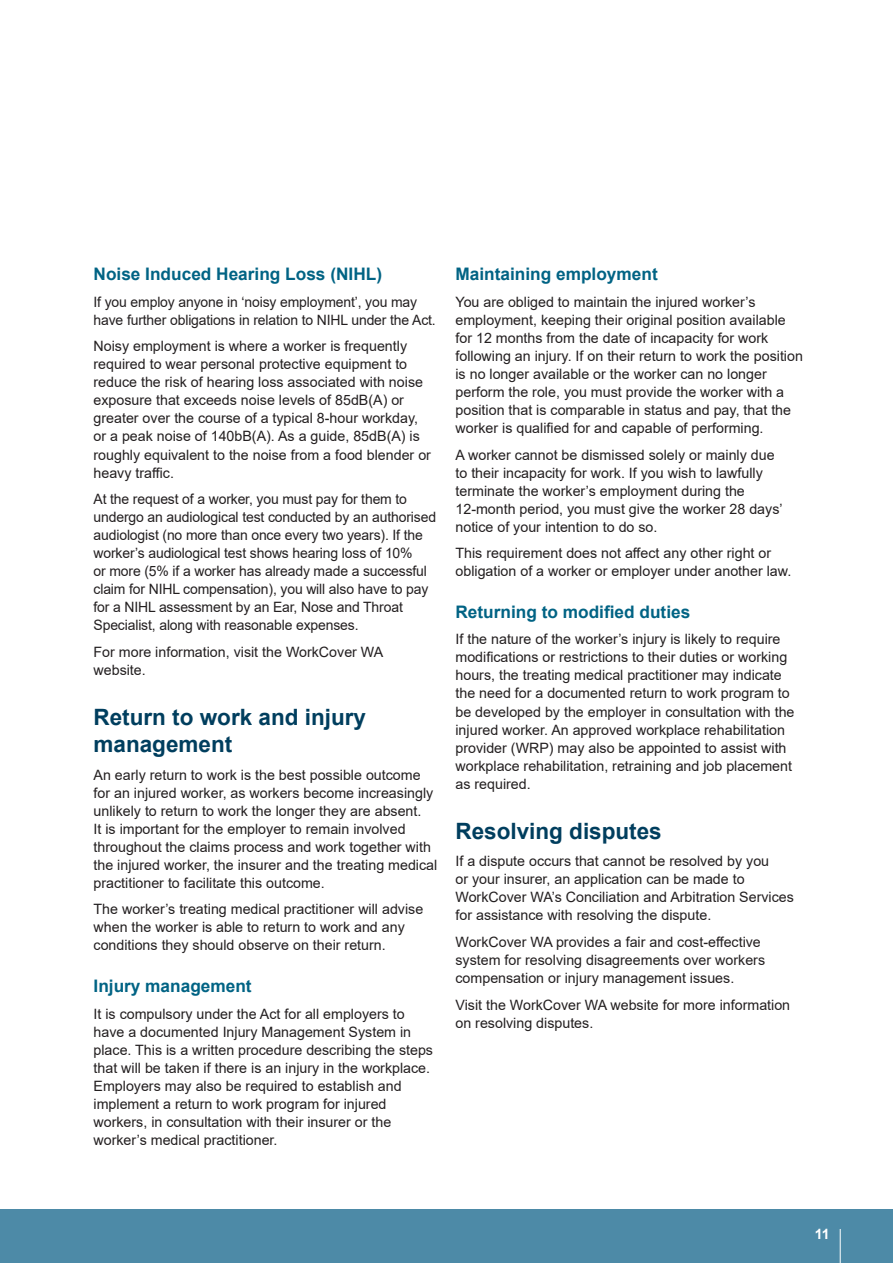
<style>
.page{position:relative;width:893px;height:1263px;background:#fff}
.page>*{position:absolute;margin:0;border:0;box-sizing:border-box;transform-origin:0 0}
.H3-15pt_Heading{font:700 22.5px/27px "Arial";color:#003e5e}
.H4_11_5pt_Bold_Heading{font:700 17.25px "Arial";color:#016384}
.Body{font:700 17.25px "Arial";color:#016384}
.Body-2{font:14.25px/18px "Arial";color:#231f20}
.H4_11_5pt_Bold_Heading-2{font:14.25px/18px "Arial";color:#231f20}
.H3-15pt_Heading-2{font:14.25px/18px "Arial";color:#231f20}
.t1{font:700 14.25px "Arial";color:#fff}
</style>
<div class="page">
<div style="left:0;top:1209px;width:893px;height:54px;background:#4d8aa7"></div>
<hr style="left:840px;top:1229px;width:1px;height:34px;background:#fff">
<p class="Body" style="left:94px;top:262px;width:290px">Noise Induced Hearing Loss (NIHL)</p>
<p class="Body-2" style="left:94px;top:293px;width:344px">If you employ anyone in ‘noisy employment’, you may have further obligations in relation to NIHL under the Act.</p>
<p class="Body-2" style="left:94px;top:337px;width:339px">Noisy employment is where a worker is frequently required to wear personal protective equipment to reduce the risk of hearing loss associated with noise exposure that exceeds noise levels of 85dB(A) or greater over the course of a typical 8-hour workday, or a peak noise of 140bB(A). As a guide, 85dB(A) is roughly equivalent to the noise from a food blender or heavy traffic.</p>
<p class="Body-2" style="left:94px;top:490px;width:344px">At the request of a worker, you must pay for them to undergo an audiological test conducted by an authorised audiologist (no more than once every two years). If the worker’s audiological test shows hearing loss of 10%<br>or more (5% if a worker has already made a successful claim for NIHL compensation), you will also have to pay for a NIHL assessment by an Ear, Nose and Throat Specialist, along with reasonable expenses.</p>
<p class="H3-15pt_Heading-2" style="left:94px;top:642px;width:291px">For more information, visit the WorkCover WA website.</p>
<p class="H3-15pt_Heading" style="left:94px;top:704px;width:274px">Return to work and injury management</p>
<p class="Body-2" style="left:94px;top:765px;width:345px">An early return to work is the best possible outcome for an injured worker, as workers become increasingly unlikely to return to work the longer they are absent.<br>It is important for the employer to remain involved throughout the claims process and work together with the injured worker, the insurer and the treating medical practitioner to facilitate this outcome.</p>
<p class="Body-2" style="left:94px;top:900px;width:331px">The worker’s treating medical practitioner will advise when the worker is able to return to work and any conditions they should observe on their return.</p>
<p class="H4_11_5pt_Bold_Heading" style="left:94px;top:974px;width:160px">Injury management</p>
<p class="H4_11_5pt_Bold_Heading-2" style="left:94px;top:1004px;width:341px">It is compulsory under the Act for all employers to have a documented Injury Management System in place. This is a written procedure describing the steps that will be taken if there is an injury in the workplace.<br>Employers may also be required to establish and implement a return to work program for injured workers, in consultation with their insurer or the worker’s medical practitioner.</p>
<p class="H4_11_5pt_Bold_Heading" style="left:455px;top:262px;width:204px">Maintaining employment</p>
<p class="Body-2" style="left:455px;top:293px;width:349px">You are obliged to maintain the injured worker’s employment, keeping their original position available for 12 months from the date of incapacity for work following an injury. If on their return to work the position is no longer available or the worker can no longer perform the role, you must provide the worker with a position that is comparable in status and pay, that the worker is qualified for and capable of performing.</p>
<p class="Body-2" style="left:455px;top:445px;width:329px">A worker cannot be dismissed solely or mainly due to their incapacity for work. If you wish to lawfully terminate the worker’s employment during the 12-month period, you must give the worker 28 days’ notice of your intention to do so.</p>
<p class="Body-2" style="left:455px;top:544px;width:337px">This requirement does not affect any other right or obligation of a worker or employer under another law.</p>
<p class="H4_11_5pt_Bold_Heading" style="left:455px;top:600px;width:236px">Returning to modified duties</p>
<p class="Body-2" style="left:455px;top:630px;width:341px">If the nature of the worker’s injury is likely to require modifications or restrictions to their duties or working hours, the treating medical practitioner may indicate the need for a documented return to work program to be developed by the employer in consultation with the injured worker. An approved workplace rehabilitation provider (WRP) may also be appointed to assist with workplace rehabilitation, retraining and job placement as required.</p>
<p class="H3-15pt_Heading" style="left:455px;top:818px;width:208px">Resolving disputes</p>
<p class="Body-2" style="left:455px;top:852px;width:340px">If a dispute occurs that cannot be resolved by you<br>or your insurer, an application can be made to WorkCover WA’s Conciliation and Arbitration Services for assistance with resolving the dispute.</p>
<p class="Body-2" style="left:455px;top:933px;width:311px">WorkCover WA provides a fair and cost-effective system for resolving disagreements over workers compensation or injury management issues.</p>
<p class="Body-2" style="left:455px;top:995px;width:336px">Visit the WorkCover WA website for more information on resolving disputes.</p>
<p class="t1" style="left:815px;top:1224px;width:17px">11</p>
</div>
